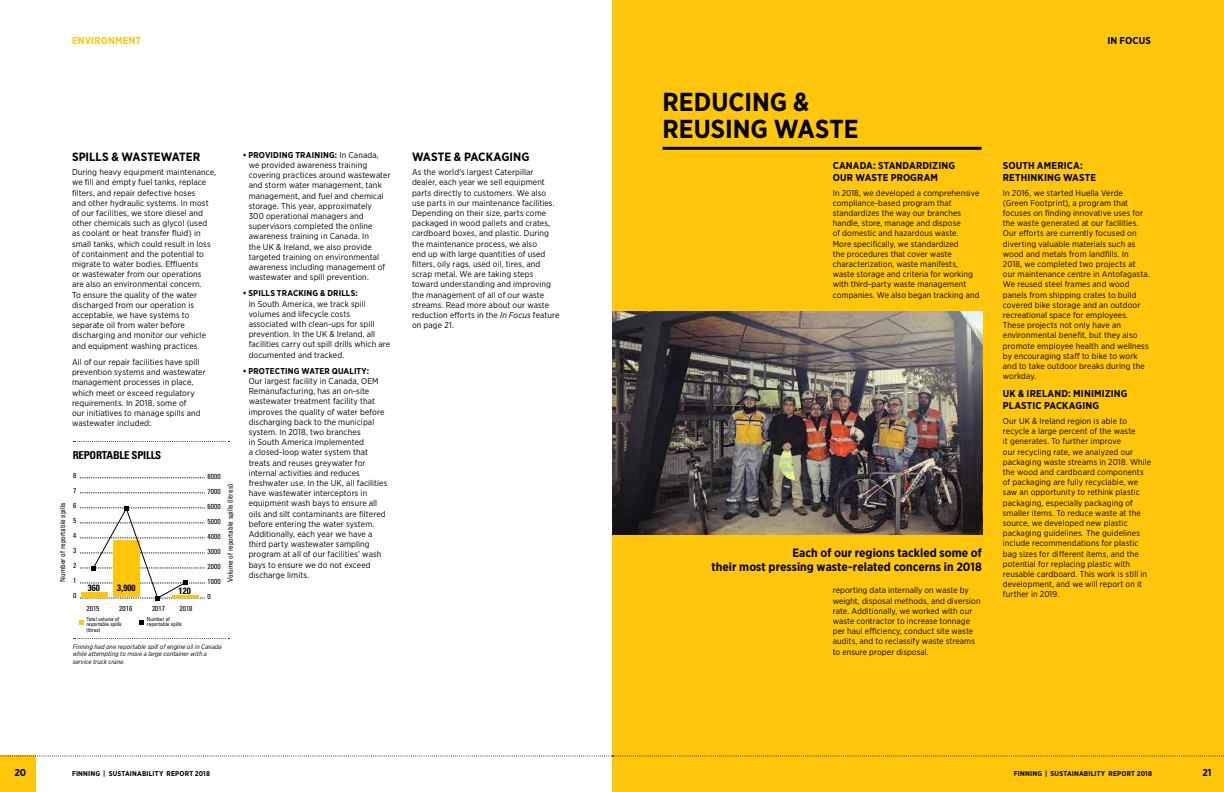
<style>
.page{position:relative;width:1224px;height:792px;background:#fff}
.page>*{position:absolute;margin:0;border:0;box-sizing:border-box;transform-origin:0 0}
.t1{font:700 26px/27.2px "Gotham Narrow";color:#000}
.t2{font:700 12px/14.4px "Gotham Narrow";letter-spacing:.005em;color:#000;text-align:right}
.t3{font:700 condensed 10.9px "Univers";letter-spacing:-.02em;color:#000}
.t4{font:700 10px/12px "Gotham Narrow";letter-spacing:.015em;color:#000}
.t5{font:700 10px "Gotham Narrow";letter-spacing:.015em;color:#ffc60b}
.t6{font:700 condensed 9.1px "Univers";color:#000}
.t7{font:8.5px/10.2px "Gotham Narrow";letter-spacing:.01em;color:#000}
.t8{font:700 8.5px "Gotham Narrow";letter-spacing:.015em;color:#000}
.t9{font:condensed 7.3px/15px "Univers";color:#000;text-align:justify}
.t10{font:700 7px "Gotham Narrow";letter-spacing:.025em;color:#000}
.t11{font:italic 6.4px/7.6px "Gotham Narrow";color:#000}
.t12{font:condensed 5.5px/5.5px "Univers";color:#000}
.s1{font-weight:700}
.s2{font-style:italic}
</style>
<div class="page">
<div style="left:612px;top:0;width:612px;height:792px;background:#ffc60b"></div>
<div style="left:0;top:756px;width:36px;height:36px;background:#ffc60b"></div>
<img style="left:612px;top:312px;width:370px;height:222px">
<hr style="left:663px;top:147px;width:319px;height:3px;background:#000">
<svg style="left:80px;top:477px;width:125px;height:1px"></svg>
<svg style="left:80px;top:492px;width:125px;height:1px"></svg>
<svg style="left:139px;top:620px;width:5px;height:5px"></svg>
<svg style="left:80px;top:620px;width:4px;height:5px"></svg>
<svg style="left:80px;top:506px;width:125px;height:95px"></svg>
<svg style="left:74px;top:441px;width:155px;height:1px"></svg>
<svg style="left:74px;top:638px;width:155px;height:1px"></svg>
<svg style="left:0;top:756px;width:1224px;height:1px"></svg>
<p class="t5" style="left:72px;top:34px;width:71px">ENVIRONMENT</p>
<h2 class="t2" style="left:72px;top:149px;width:130px">SPILLS &amp; WASTEWATER</h2>
<p class="t7" style="left:72px;top:167px;width:146px">During heavy equipment maintenance, we fill and empty fuel tanks, replace filters, and repair defective hoses<br>and other hydraulic systems. In most of our facilities, we store diesel and other chemicals such as glycol (used as coolant or heat transfer fluid) in small tanks, which could result in loss of containment and the potential to migrate to water bodies. Effluents<br>or wastewater from our operations<br>are also an environmental concern.<br>To ensure the quality of the water discharged from our operation is acceptable, we have systems to separate oil from water before discharging and monitor our vehicle and equipment washing practices.</p>
<p class="t7" style="left:72px;top:357px;width:135px">All of our repair facilities have spill prevention systems and wastewater management processes in place, which meet or exceed regulatory requirements. In 2018, some of<br>our initiatives to manage spills and wastewater included:</p>
<p class="t3" style="left:73px;top:448px;width:90px">REPORTABLE SPILLS</p>
<p class="t9" style="left:73px;top:467px;width:5px">8<br>7<br>6<br>5<br>4<br>3<br>2<br>1<br>0</p>
<p class="t9" style="left:208px;top:468px;width:14px">8000<br>7000<br>6000<br>5000<br>4000<br>3000<br>2000<br>1000<br>0</p>
<p class="t9" style="left:222px;top:582px;width:99px;rotate:-90deg">Volume of reportable spills (litres)</p>
<p class="t9" style="left:55px;top:582px;width:81px;rotate:-90deg">Number of reportable spills</p>
<p class="t6" style="left:88px;top:582px;width:14px">360</p>
<p class="t12" style="left:87px;top:616px;width:37px">Total volume of reportable spills (litres)</p>
<p class="t12" style="left:147px;top:616px;width:37px">Number of reportable spills</p>
<p class="t11" style="left:73px;top:642px;width:150px">Finning had one reportable spill of engine oil in Canada while attempting to move a large container with a service truck crane.</p>
<p class="t6" style="left:117px;top:582px;width:20px">3,900</p>
<p class="t6" style="left:179px;top:585px;width:14px">120</p>
<p class="t9" style="left:87px;top:601px;width:14px">2015</p>
<p class="t9" style="left:119px;top:601px;width:14px">2016</p>
<p class="t9" style="left:152px;top:601px;width:14px">2017</p>
<p class="t9" style="left:180px;top:601px;width:14px">2018</p>
<p class="t7" style="left:249px;top:150px;width:143px;text-indent:-6px"><span class="s1">• PROVIDING TRAINING:</span> In Canada, we provided awareness training covering practices around wastewater and storm water management, tank management, and fuel and chemical storage. This year, approximately<br>300 operational managers and supervisors completed the online awareness training in Canada. In<br>the UK &amp; Ireland, we also provide targeted training on environmental awareness including management of wastewater and spill prevention.</p>
<p class="t8" style="left:243px;top:288px;width:117px">• SPILLS TRACKING &amp; DRILLS:</p>
<p class="t7" style="left:249px;top:298px;width:143px">In South America, we track spill volumes and lifecycle costs associated with clean-ups for spill prevention. In the UK &amp; Ireland, all facilities carry out spill drills which are documented and tracked.</p>
<p class="t8" style="left:243px;top:365px;width:128px">• PROTECTING WATER QUALITY:</p>
<p class="t7" style="left:249px;top:376px;width:140px">Our largest facility in Canada, OEM Remanufacturing, has an on-site wastewater treatment facility that improves the quality of water before discharging back to the municipal system. In 2018, two branches<br>in South America implemented<br>a closed-loop water system that treats and reuses greywater for internal activities and reduces freshwater use. In the UK, all facilities have wastewater interceptors in equipment wash bays to ensure all oils and silt contaminants are filtered before entering the water system.<br>Additionally, each year we have a third party wastewater sampling program at all of our facilities’ wash bays to ensure we do not exceed discharge limits.</p>
<h2 class="t2" style="left:412px;top:149px;width:119px">WASTE &amp; PACKAGING</h2>
<p class="t7" style="left:412px;top:167px;width:149px">As the world’s largest Caterpillar dealer, each year we sell equipment parts directly to customers. We also use parts in our maintenance facilities.<br>Depending on their size, parts come packaged in wood pallets and crates, cardboard boxes, and plastic. During the maintenance process, we also<br>end up with large quantities of used filters, oily rags, used oil, tires, and scrap metal. We are taking steps toward understanding and improving the management of all of our waste streams. Read more about our waste reduction efforts in the <span class="s2">In Focus</span> feature on page 21.</p>
<h1 class="t1" style="left:663px;top:88px;width:197px">REDUCING &amp;<br>REUSING WASTE</h1>
<p class="t4" style="left:833px;top:159px;width:124px">CANADA: STANDARDIZING<br>OUR WASTE PROGRAM</p>
<p class="t7" style="left:833px;top:187px;width:148px">In 2018, we developed a comprehensive compliance-based program that standardizes the way our branches handle, store, manage and dispose<br>of domestic and hazardous waste.<br>More specifically, we standardized<br>the procedures that cover waste characterization, waste manifests, waste storage and criteria for working with third-party waste management companies. We also began tracking and</p>
<h2 class="t2" style="left:711px;top:545px;width:272px">Each of our regions tackled some of<br>their most pressing waste-related concerns in 2018</h2>
<p class="t7" style="left:833px;top:585px;width:149px">reporting data internally on waste by weight, disposal methods, and diversion rate. Additionally, we worked with our waste contractor to increase tonnage per haul efficiency, conduct site waste audits, and to reclassify waste streams to ensure proper disposal.</p>
<p class="t4" style="left:1107px;top:34px;width:45px">IN FOCUS</p>
<p class="t4" style="left:1003px;top:159px;width:95px">SOUTH AMERICA:<br>RETHINKING WASTE</p>
<p class="t7" style="left:1003px;top:187px;width:148px">In 2016, we started Huella Verde (Green Footprint), a program that focuses on finding innovative uses for the waste generated at our facilities.<br>Our efforts are currently focused on diverting valuable materials such as wood and metals from landfills. In 2018, we completed two projects at our maintenance centre in Antofagasta.<br>We reused steel frames and wood panels from shipping crates to build covered bike storage and an outdoor recreational space for employees.<br>These projects not only have an environmental benefit, but they also promote employee health and wellness by encouraging staff to bike to work and to take outdoor breaks during the workday.</p>
<p class="t4" style="left:1003px;top:388px;width:126px">UK &amp; IRELAND: MINIMIZING<br>PLASTIC PACKAGING</p>
<p class="t7" style="left:1003px;top:416px;width:150px">Our UK &amp; Ireland region is able to recycle a large percent of the waste<br>it generates. To further improve<br>our recycling rate, we analyzed our packaging waste streams in 2018. While the wood and cardboard components of packaging are fully recyclable, we saw an opportunity to rethink plastic packaging, especially packaging of smaller items. To reduce waste at the source, we developed new plastic packaging guidelines. The guidelines include recommendations for plastic bag sizes for different items, and the potential for replacing plastic with reusable cardboard. This work is still in development, and we will report on it further in 2019.</p>
<p class="t4" style="left:14px;top:766px;width:13px">20</p>
<p class="t10" style="left:72px;top:769px;width:140px">FINNING | SUSTAINABILITY REPORT 2018</p>
<p class="t10" style="left:1014px;top:769px;width:140px">FINNING | SUSTAINABILITY REPORT 2018</p>
<p class="t4" style="left:1202px;top:766px;width:11px">21</p>
</div>
